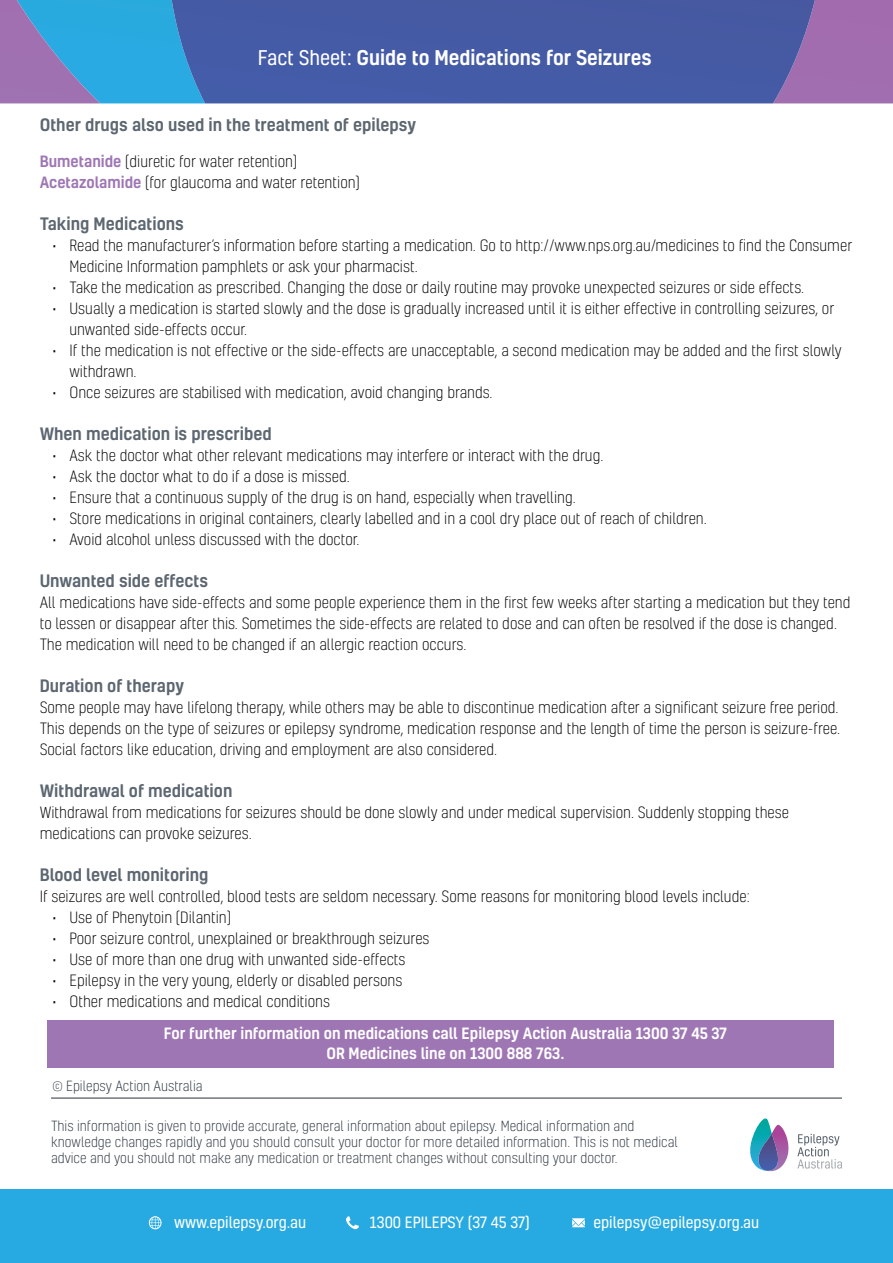
<style>
.page{position:relative;width:893px;height:1263px;background:#fff}
.page>*{position:absolute;margin:0;border:0;box-sizing:border-box;transform-origin:0 0}
.t1{font:500 19.5px "Kelson";color:#fff}
.t2{font:500 16.5px "Kelson";color:#5d6771}
.t3{font:300 15px/21px "Kelson";color:#000}
.t4{font:15px "Kelson";color:#fff}
.t5{font:500 15px/19.5px "Kelson";color:#fff;text-align:center}
.t6{font:300 13.5px/16.2px "Kelson";color:#29333d}
.s1{font-weight:400}
.s2{font-weight:500;color:#9e76b4}
</style>
<div class="page">
<div style="left:0;top:1190px;width:893px;height:73px;background:#27aae1"></div>
<div style="left:815px;top:0;width:78px;height:103px;background:#a26dae"></div>
<div style="left:412px;top:0;width:403px;height:103px;background:#455aa4"></div>
<img style="left:0;top:0;width:412px;height:103px">
<svg style="left:148px;top:1216px;width:14px;height:13px"></svg>
<svg style="left:572px;top:1218px;width:13px;height:9px"></svg>
<svg style="left:346px;top:1216px;width:13px;height:13px"></svg>
<hr style="left:51px;top:1098px;width:791px;height:1px;background:#29333d">
<svg style="left:750px;top:1118px;width:39px;height:51px"></svg>
<img style="left:758px;top:1133px;width:21px;height:38px">
<svg style="left:797px;top:1134px;width:45px;height:35px"></svg>
<div style="left:47px;top:1020px;width:786px;height:48px;background:#9e76b4"></div>
<h1 class="t1" style="left:258px;top:44px;width:395px"><span class="s1">Fact Sheet:</span> Guide to Medications for Seizures</h1>
<p class="t2" style="left:40px;top:113px;width:378px">Other drugs also used in the treatment of epilepsy</p>
<p class="t3" style="left:40px;top:150px;width:322px"><span class="s2">Bumetanide</span> (diuretic for water retention)<br><span class="s2">Acetazolamide</span> (for glaucoma and water retention)</p>
<p class="t2" style="left:40px;top:212px;width:146px">Taking Medications</p>
<p class="t3" style="left:69px;top:234px;width:784px;text-indent:-17px">• Read the manufacturer’s information before starting a medication. Go to http://www.nps.org.au/medicines to find the Consumer<br>Medicine Information pamphlets or ask your pharmacist.</p>
<p class="t3" style="left:52px;top:276px;width:753px">• Take the medication as prescribed. Changing the dose or daily routine may provoke unexpected seizures or side effects.</p>
<p class="t3" style="left:69px;top:297px;width:766px;text-indent:-17px">• Usually a medication is started slowly and the dose is gradually increased until it is either effective in controlling seizures, or unwanted side-effects occur.</p>
<p class="t3" style="left:69px;top:339px;width:774px;text-indent:-17px">• If the medication is not effective or the side-effects are unacceptable, a second medication may be added and the first slowly withdrawn.</p>
<p class="t3" style="left:52px;top:381px;width:442px">• Once seizures are stabilised with medication, avoid changing brands.</p>
<p class="t2" style="left:40px;top:422px;width:234px">When medication is prescribed</p>
<p class="t3" style="left:52px;top:444px;width:553px">• Ask the doctor what other relevant medications may interfere or interact with the drug.</p>
<p class="t3" style="left:52px;top:465px;width:299px">• Ask the doctor what to do if a dose is missed.</p>
<p class="t3" style="left:52px;top:486px;width:525px">• Ensure that a continuous supply of the drug is on hand, especially when travelling.</p>
<p class="t3" style="left:52px;top:507px;width:656px">• Store medications in original containers, clearly labelled and in a cool dry place out of reach of children.</p>
<p class="t3" style="left:52px;top:528px;width:309px">• Avoid alcohol unless discussed with the doctor.</p>
<p class="t2" style="left:40px;top:569px;width:170px">Unwanted side effects</p>
<p class="t3" style="left:40px;top:591px;width:812px">All medications have side-effects and some people experience them in the first few weeks after starting a medication but they tend to lessen or disappear after this. Sometimes the side-effects are related to dose and can often be resolved if the dose is changed.<br>The medication will need to be changed if an allergic reaction occurs.</p>
<p class="t2" style="left:40px;top:674px;width:146px">Duration of therapy</p>
<p class="t3" style="left:40px;top:696px;width:802px;text-align:justify">Some people may have lifelong therapy, while others may be able to discontinue medication after a significant seizure free period.<br>This depends on the type of seizures or epilepsy syndrome, medication response and the length of time the person is seizure-free.<br>Social factors like education, driving and employment are also considered.</p>
<p class="t2" style="left:40px;top:779px;width:194px">Withdrawal of medication</p>
<p class="t3" style="left:40px;top:801px;width:751px">Withdrawal from medications for seizures should be done slowly and under medical supervision. Suddenly stopping these medications can provoke seizures.</p>
<p class="t2" style="left:40px;top:863px;width:170px">Blood level monitoring</p>
<p class="t3" style="left:40px;top:885px;width:712px">If seizures are well controlled, blood tests are seldom necessary. Some reasons for monitoring blood levels include:</p>
<p class="t3" style="left:52px;top:906px;width:180px">• Use of Phenytoin (Dilantin)</p>
<p class="t3" style="left:52px;top:927px;width:379px">• Poor seizure control, unexplained or breakthrough seizures</p>
<p class="t3" style="left:52px;top:948px;width:355px">• Use of more than one drug with unwanted side-effects</p>
<p class="t3" style="left:52px;top:969px;width:351px">• Epilepsy in the very young, elderly or disabled persons</p>
<p class="t3" style="left:52px;top:990px;width:279px">• Other medications and medical conditions</p>
<p class="t5" style="left:164px;top:1023px;width:565px">For further information on medications call Epilepsy Action Australia 1300 37 45 37<br>OR Medicines line on 1300 888 763.</p>
<p class="t6" style="left:52px;top:1077px;width:152px">© Epilepsy Action Australia</p>
<p class="t6" style="left:51px;top:1118px;width:628px">This information is given to provide accurate, general information about epilepsy. Medical information and knowledge changes rapidly and you should consult your doctor for more detailed information. This is not medical advice and you should not make any medication or treatment changes without consulting your doctor.</p>
<p class="t4" style="left:167px;top:1205px;width:134px">www.epilepsy.org.au</p>
<p class="t4" style="left:362px;top:1205px;width:161px">1300 EPILEPSY (37 45 37)</p>
<p class="t4" style="left:586px;top:1205px;width:167px">epilepsy@epilepsy.org.au</p>
<p class="t4" style="left:174px;top:1212px;width:134px">www.epilepsy.org.au</p>
<p class="t4" style="left:370px;top:1212px;width:161px">1300 EPILEPSY (37 45 37)</p>
<p class="t4" style="left:593px;top:1212px;width:167px">epilepsy@epilepsy.org.au</p>
</div>
